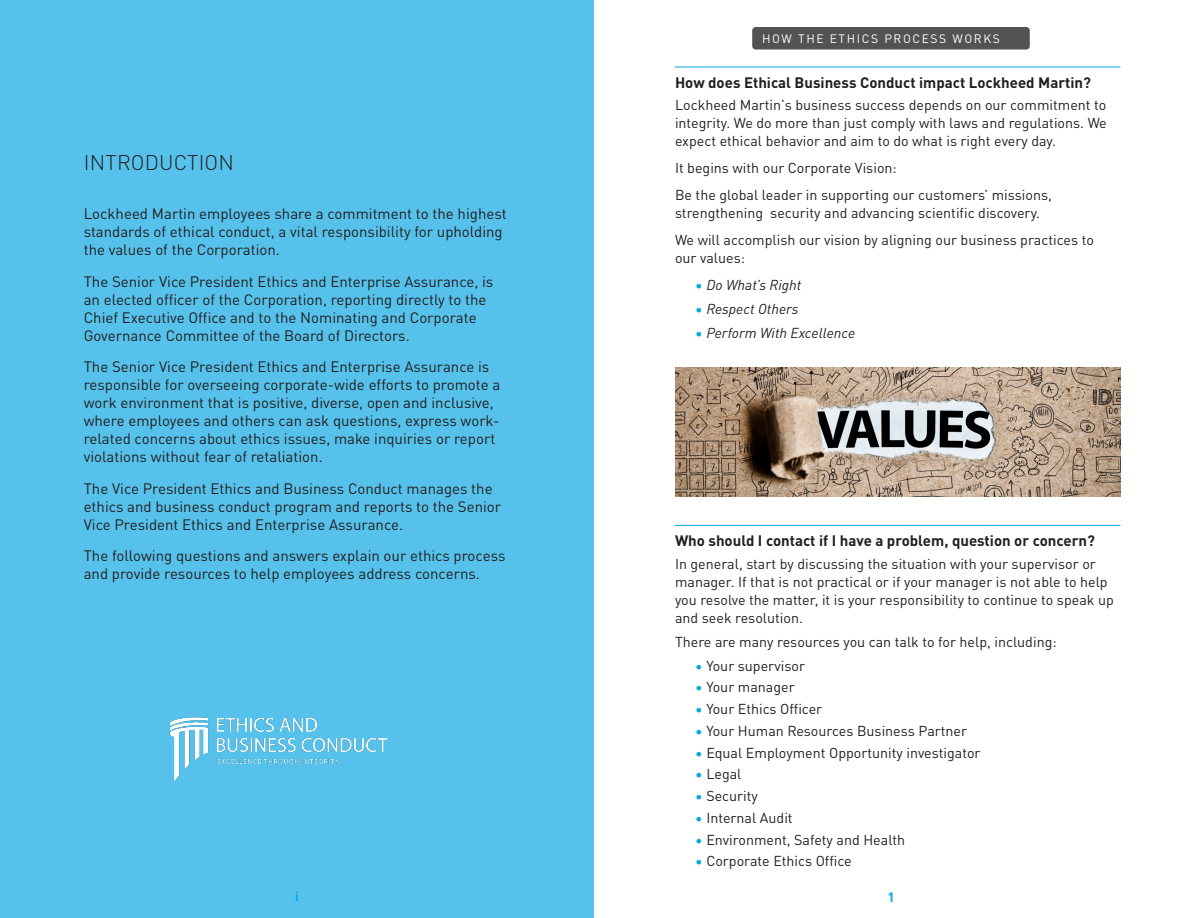
<style>
.page{position:relative;width:1188px;height:918px;background:#fff}
.page>*{position:absolute;margin:0;border:0;box-sizing:border-box;transform-origin:0 0}
.t1{font:300 21px "DINOT";letter-spacing:.01em;color:#231f20}
.t2{font:15px/18px "DINOT";color:#231f20}
.Question_with_rule_a{font:700 15px "DINOT";color:#231f20}
.t3{font:14.25px/18px "DINOT";color:#231f20}
.t4{font:italic 14.25px "DINOT";color:#231f20}
.t5{font:700 13.5px "DINOT";color:#00a8e2}
.t6{font:12.15px "DINOT";letter-spacing:.13em;color:#fff}
.s1{font-style:normal;color:#00a8e2}
.s2{color:#00a8e2}
</style>
<div class="page">
<div style="left:0;top:0;width:594px;height:918px;background:#56c2eb"></div>
<hr style="left:675px;top:67px;width:445px;height:1px;background:#00a8e2">
<hr style="left:675px;top:525px;width:445px;height:1px;background:#00a8e2">
<img style="left:169px;top:717px;width:219px;height:65px">
<img style="left:675px;top:367px;width:445px;height:130px">
<div style="left:752px;top:27px;width:278px;height:23px;background:#535355;border-radius:4px"></div>
<p class="t1" style="left:84px;top:146px;width:152px">INTRODUCTION</p>
<p class="t2" style="left:84px;top:203px;width:424px">Lockheed Martin employees share a commitment to the highest standards of ethical conduct, a vital responsibility for upholding the values of the Corporation.</p>
<p class="t2" style="left:84px;top:271px;width:411px">The Senior Vice President Ethics and Enterprise Assurance, is an elected officer of the Corporation, reporting directly to the Chief Executive Office and to the Nominating and Corporate Governance Committee of the Board of Directors.</p>
<p class="t2" style="left:84px;top:356px;width:418px">The Senior Vice President Ethics and Enterprise Assurance is responsible for overseeing corporate-wide efforts to promote a work environment that is positive, diverse, open and inclusive, where employees and others can ask questions, express work&shy;related concerns about ethics issues, make inquiries or report violations without fear of retaliation.</p>
<p class="t2" style="left:84px;top:478px;width:419px">The Vice President Ethics and Business Conduct manages the ethics and business conduct program and reports to the Senior<br>Vice President Ethics and Enterprise Assurance.</p>
<p class="t2" style="left:84px;top:545px;width:423px">The following questions and answers explain our ethics process and provide resources to help employees address concerns.</p>
<p class="t5" style="left:295px;top:886px;width:5px">i</p>
<p class="t6" style="left:762px;top:29px;width:239px">HOW THE ETHICS PROCESS WORKS</p>
<p class="Question_with_rule_a" style="left:675px;top:71px;width:418px">How does Ethical Business Conduct impact Lockheed Martin?</p>
<p class="t3" style="left:675px;top:95px;width:433px;text-align:justify">Lockheed Martin’s business success depends on our commitment to integrity. We do more than just comply with laws and regulations. We expect ethical behavior and aim to do what is right every day.</p>
<p class="t3" style="left:675px;top:158px;width:223px">It begins with our Corporate Vision:</p>
<p class="t3" style="left:675px;top:185px;width:378px">Be the global leader in supporting our customers’ missions, strengthening security and advancing scientific discovery.</p>
<p class="t3" style="left:675px;top:230px;width:420px">We will accomplish our vision by aligning our business practices to our values:</p>
<p class="t4" style="left:695px;top:274px;width:108px"><span class="s1">•</span> Do What’s Right</p>
<p class="t4" style="left:695px;top:298px;width:105px"><span class="s1">•</span> Respect Others</p>
<p class="t4" style="left:695px;top:322px;width:162px"><span class="s1">•</span> Perform With Excellence</p>
<p class="Question_with_rule_a" style="left:675px;top:529px;width:422px">Who should I contact if I have a problem, question or concern?</p>
<p class="t3" style="left:675px;top:553px;width:440px">In general, start by discussing the situation with your supervisor or manager. If that is not practical or if your manager is not able to help you resolve the matter, it is your responsibility to continue to speak up and seek resolution.</p>
<p class="t3" style="left:675px;top:631px;width:383px">There are many resources you can talk to for help, including:</p>
<p class="t3" style="left:695px;top:655px;width:111px"><span class="s2">•</span> Your supervisor</p>
<p class="t3" style="left:695px;top:677px;width:101px"><span class="s2">•</span> Your manager</p>
<p class="t3" style="left:695px;top:699px;width:129px"><span class="s2">•</span> Your Ethics Officer</p>
<p class="t3" style="left:695px;top:720px;width:273px"><span class="s2">•</span> Your Human Resources Business Partner</p>
<p class="t3" style="left:695px;top:742px;width:287px"><span class="s2">•</span> Equal Employment Opportunity investigator</p>
<p class="t3" style="left:695px;top:764px;width:48px"><span class="s2">•</span> Legal</p>
<p class="t3" style="left:695px;top:786px;width:64px"><span class="s2">•</span> Security</p>
<p class="t3" style="left:695px;top:807px;width:99px"><span class="s2">•</span> Internal Audit</p>
<p class="t3" style="left:695px;top:829px;width:211px"><span class="s2">•</span> Environment, Safety and Health</p>
<p class="t3" style="left:695px;top:851px;width:158px"><span class="s2">•</span> Corporate Ethics Office</p>
<p class="t5" style="left:887px;top:886px;width:9px">1</p>
</div>
